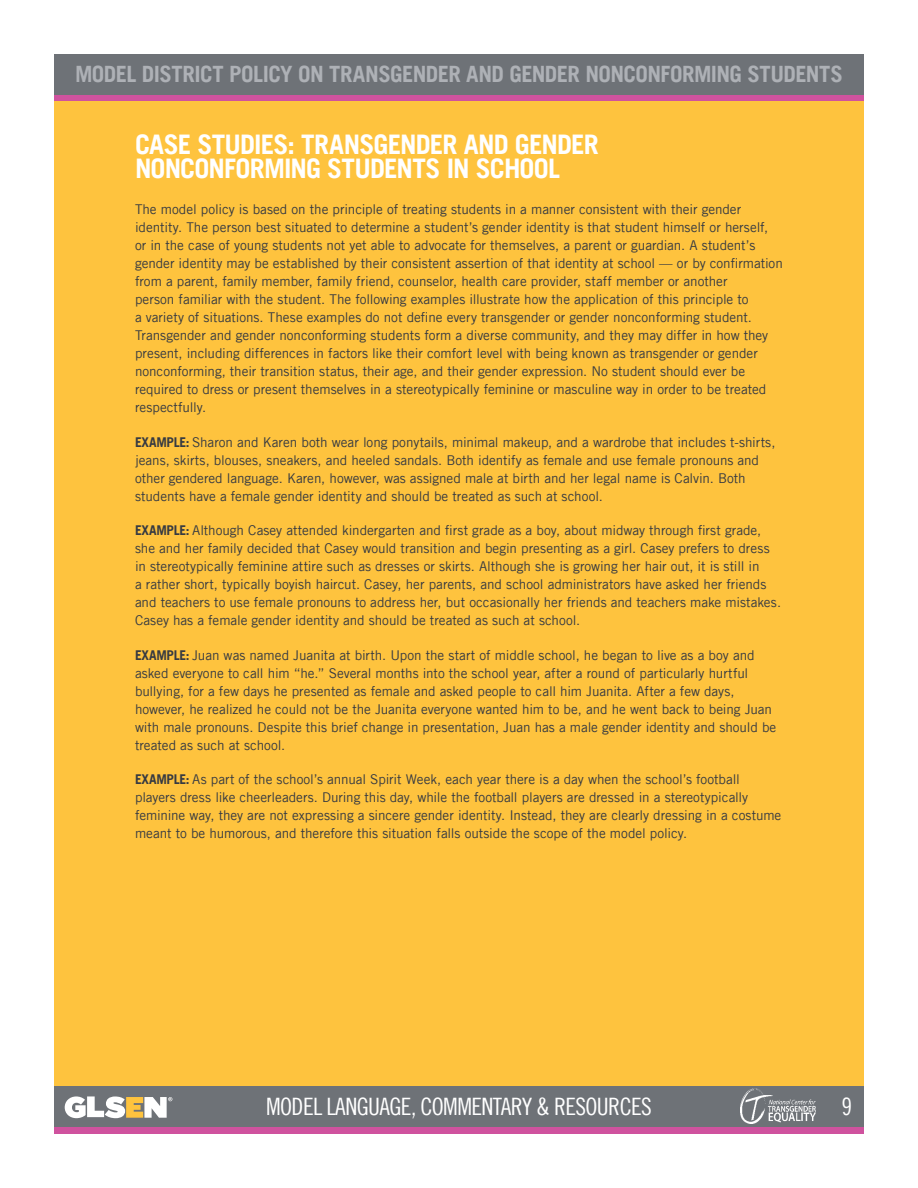
<style>
.page{position:relative;width:918px;height:1188px;background:#fff}
.page>*{position:absolute;margin:0;border:0;box-sizing:border-box;transform-origin:0 0}
.t1{font:700 27px/24px "Trade Gothic LT";letter-spacing:-.03em;color:#fff}
.t2{font:24px "Trade Gothic LT Cond Eighteen";letter-spacing:-.025em;color:#fff}
.t3{font:700 22.5px "Trade Gothic LT";letter-spacing:-.025em;color:#aeb1b6}
.t4{font:13.5px/18px "Trade Gothic LT";letter-spacing:-.005em;color:#363a42}
.s1{font-weight:700}
</style>
<div class="page">
<div style="left:54px;top:54px;width:810px;height:1080px;background:#fec33e"></div>
<div style="left:54px;top:1087px;width:810px;height:40px;background:#6e7277"></div>
<div style="left:54px;top:1127px;width:810px;height:7px;background:#cf529e"></div>
<svg style="left:65px;top:1096px;width:107px;height:22px"></svg>
<img style="left:741px;top:1089px;width:74px;height:35px">
<div style="left:54px;top:94px;width:810px;height:7px;background:#cf529e"></div>
<div style="left:54px;top:54px;width:810px;height:40px;background:#6e7277"></div>
<h3 class="t3" style="left:75px;top:61px;width:769px">MODEL DISTRICT POLICY ON TRANSGENDER AND GENDER NONCONFORMING STUDENTS</h3>
<h1 class="t1" style="left:135px;top:132px;width:465px">CASE STUDIES: TRANSGENDER AND GENDER<br>NONCONFORMING STUDENTS IN SCHOOL</h1>
<p class="t4" style="left:135px;top:201px;width:649px">The model policy is based on the principle of treating students in a manner consistent with their gender identity. The person best situated to determine a student’s gender identity is that student himself or herself, or in the case of young students not yet able to advocate for themselves, a parent or guardian. A student’s gender identity may be established by their consistent assertion of that identity at school — or by confirmation from a parent, family member, family friend, counselor, health care provider, staff member or another<br>person familiar with the student. The following examples illustrate how the application of this principle to<br>a variety of situations. These examples do not define every transgender or gender nonconforming student.<br>Transgender and gender nonconforming students form a diverse community, and they may differ in how they present, including differences in factors like their comfort level with being known as transgender or gender nonconforming, their transition status, their age, and their gender expression. No student should ever be required to dress or present themselves in a stereotypically feminine or masculine way in order to be treated respectfully.</p>
<p class="t4" style="left:135px;top:433px;width:642px"><span class="s1">EXAMPLE:</span> Sharon and Karen both wear long ponytails, minimal makeup, and a wardrobe that includes t-shirts, jeans, skirts, blouses, sneakers, and heeled sandals. Both identify as female and use female pronouns and other gendered language. Karen, however, was assigned male at birth and her legal name is Calvin. Both students have a female gender identity and should be treated as such at school.</p>
<p class="t4" style="left:135px;top:522px;width:648px"><span class="s1">EXAMPLE:</span> Although Casey attended kindergarten and first grade as a boy, about midway through first grade, she and her family decided that Casey would transition and begin presenting as a girl. Casey prefers to dress in stereotypically feminine attire such as dresses or skirts. Although she is growing her hair out, it is still in<br>a rather short, typically boyish haircut. Casey, her parents, and school administrators have asked her friends and teachers to use female pronouns to address her, but occasionally her friends and teachers make mistakes.<br>Casey has a female gender identity and should be treated as such at school.</p>
<p class="t4" style="left:135px;top:646px;width:643px"><span class="s1">EXAMPLE:</span> Juan was named Juanita at birth. Upon the start of middle school, he began to live as a boy and asked everyone to call him “he.” Several months into the school year, after a round of particularly hurtful bullying, for a few days he presented as female and asked people to call him Juanita. After a few days, however, he realized he could not be the Juanita everyone wanted him to be, and he went back to being Juan with male pronouns. Despite this brief change in presentation, Juan has a male gender identity and should be treated as such at school.</p>
<p class="t4" style="left:135px;top:771px;width:648px"><span class="s1">EXAMPLE:</span> As part of the school’s annual Spirit Week, each year there is a day when the school’s football players dress like cheerleaders. During this day, while the football players are dressed in a stereotypically feminine way, they are not expressing a sincere gender identity. Instead, they are clearly dressing in a costume meant to be humorous, and therefore this situation falls outside the scope of the model policy.</p>
<h2 class="t2" style="left:266px;top:1092px;width:387px">MODEL LANGUAGE, COMMENTARY &amp; RESOURCES</h2>
<h2 class="t2" style="left:841px;top:1092px;width:12px">9</h2>
</div>
